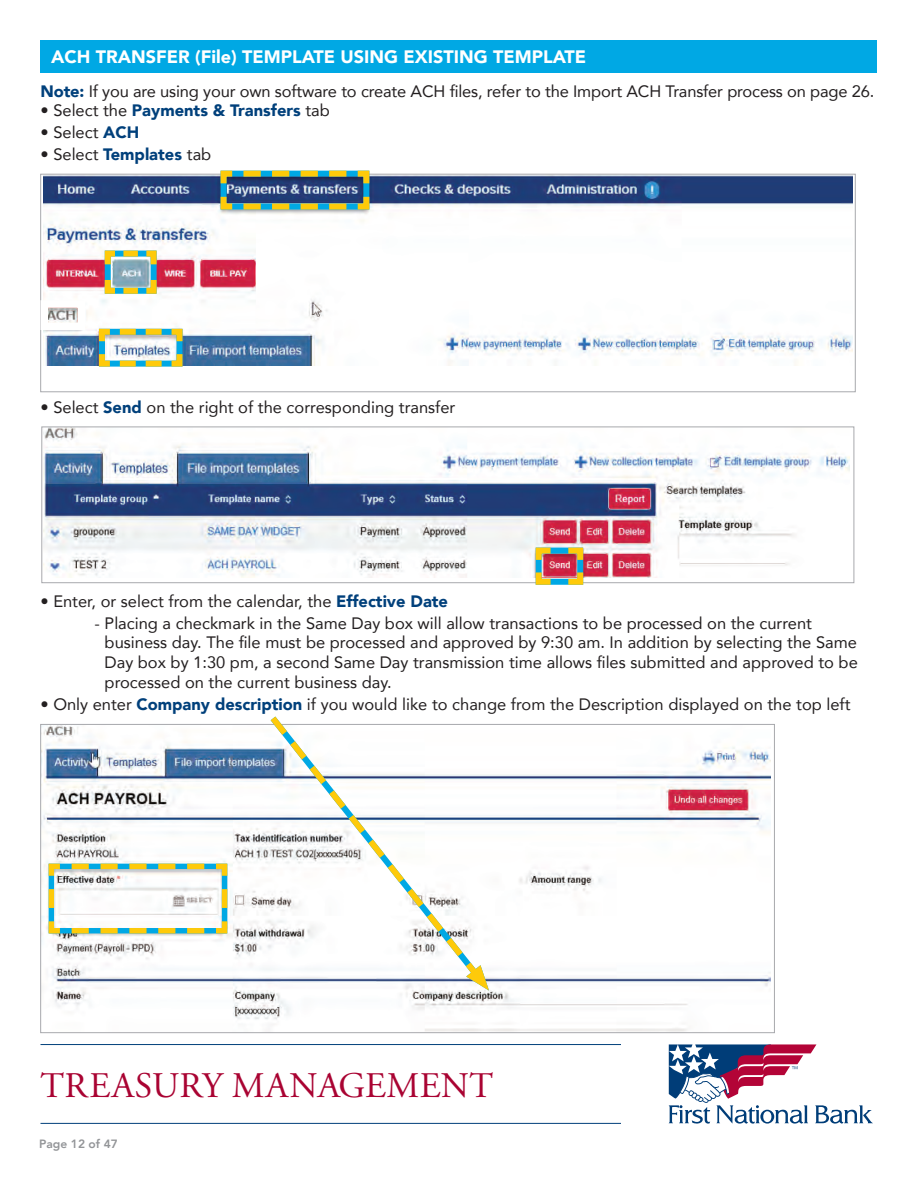
<style>
.page{position:relative;width:918px;height:1188px;background:#fff}
.page>*{position:absolute;margin:0;border:0;box-sizing:border-box;transform-origin:0 0}
.t1{font:36px "Adobe Garamond Pro";letter-spacing:.01em;color:#a90332}
.t2{font:900 18px "Avenir";color:#fff}
.t3{font:16.5px/19.8px "Avenir";color:#231f20}
.t4{font:900 16.5px "Avenir";color:#00407b}
.t5{font:800 12px "Avenir";color:#939598}
.s1{font-weight:900;color:#00407b}
.s2{font-weight:400;color:#231f20}
</style>
<div class="page">
<hr style="left:40px;top:1044px;width:581px;height:1px;background:#00407b">
<svg style="left:669px;top:1044px;width:204px;height:80px"></svg>
<hr style="left:40px;top:1123px;width:581px;height:1px;background:#00407b">
<div style="left:40px;top:40px;width:838px;height:33px;background:#00a8e4"></div>
<img style="left:44px;top:429px;width:806px;height:149px">
<div style="left:42px;top:427px;width:812px;height:156px;border:1px solid #a8a9ad"></div>
<svg style="left:533px;top:545px;width:53px;height:40px;background:#b78d75"></svg>
<img style="left:43px;top:726px;width:728px;height:305px">
<svg style="left:46px;top:861px;width:184px;height:75px"></svg>
<svg style="left:265px;top:716px;width:223px;height:271px"></svg>
<svg style="left:466px;top:965px;width:23px;height:26px"></svg>
<img style="left:44px;top:176px;width:809px;height:190px">
<div style="left:40px;top:174px;width:815px;height:218px;border:1px solid #a8a9ad"></div>
<img style="left:218px;top:170px;width:154px;height:43px">
<svg style="left:102px;top:248px;width:58px;height:49px"></svg>
<svg style="left:96px;top:326px;width:90px;height:41px"></svg>
<div style="left:40px;top:300px;width:45px;height:30px;border:8px solid #fff"></div>
<p class="t2" style="left:51px;top:42px;width:537px">ACH TRANSFER (File) TEMPLATE USING EXISTING TEMPLATE</p>
<p class="t3" style="left:40px;top:81px;width:836px"><span class="s1">Note:</span> If you are using your own software to create ACH files, refer to the Import ACH Transfer process on page 26.</p>
<p class="t4" style="left:40px;top:97px;width:291px"><span class="s2">• Select the</span> Payments &amp; Transfers <span class="s2">tab</span></p>
<p class="t3" style="left:40px;top:122px;width:100px">• Select <span class="s1">ACH</span></p>
<p class="t3" style="left:40px;top:144px;width:172px">• Select <span class="s1">Templates</span> tab</p>
<p class="t3" style="left:40px;top:396px;width:416px">• Select <span class="s1">Send</span> on the right of the corresponding transfer</p>
<p class="t3" style="left:40px;top:590px;width:409px">• Enter, or select from the calendar, the <span class="s1">Effective Date</span></p>
<p class="t3" style="left:105px;top:612px;width:755px;text-indent:-10px">- Placing a checkmark in the Same Day box will allow transactions to be processed on the current business day. The file must be processed and approved by 9:30 am. In addition by selecting the Same Day box by 1:30 pm, a second Same Day transmission time allows files submitted and approved to be processed on the current business day.</p>
<p class="t3" style="left:41px;top:694px;width:812px">• Only enter <span class="s1">Company description</span> if you would like to change from the Description displayed on the top left</p>
<h1 class="t1" style="left:40px;top:1064px;width:454px">TREASURY MANAGEMENT</h1>
<p class="t5" style="left:39px;top:1134px;width:80px">Page 12 of 47</p>
</div>
